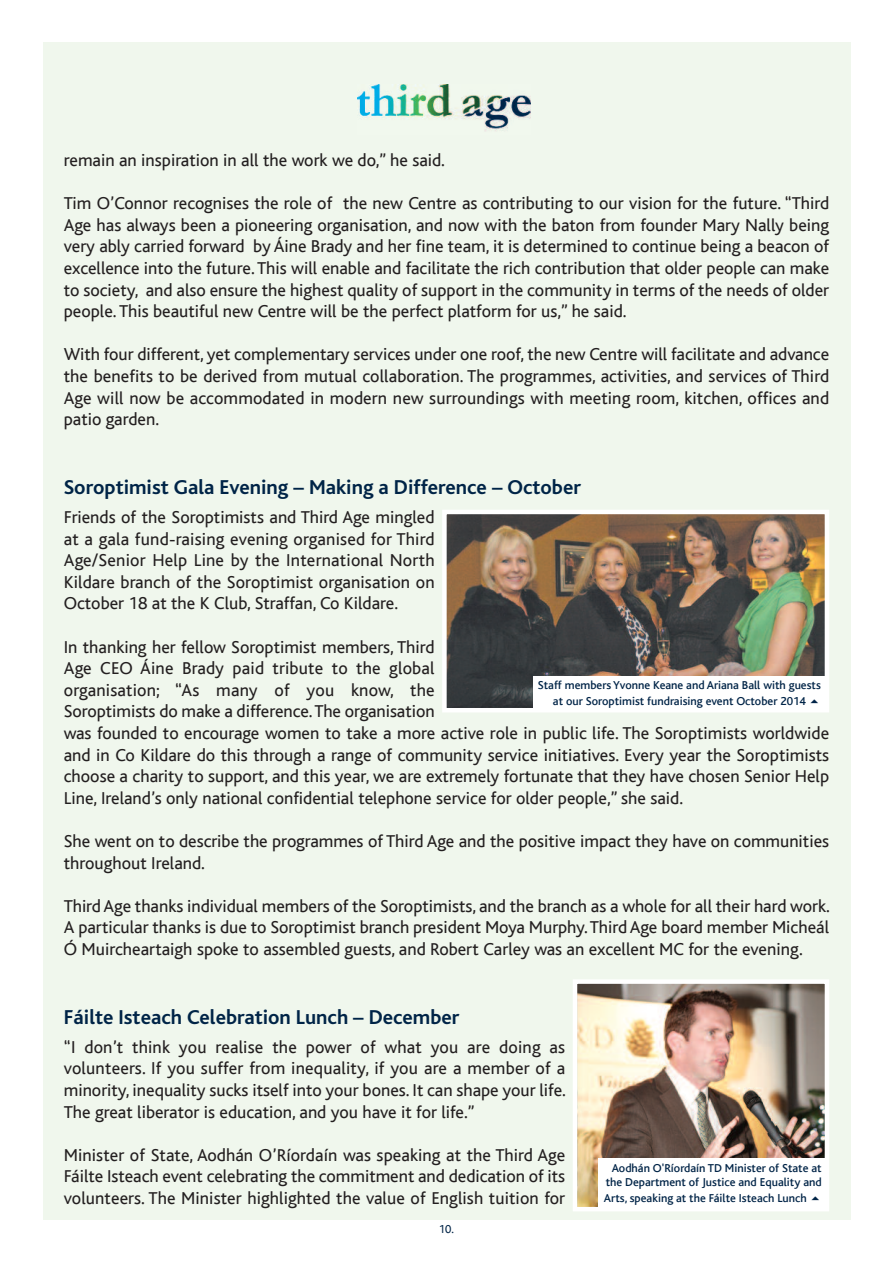
<style>
.page{position:relative;width:893px;height:1263px;background:#fff}
.page>*{position:absolute;margin:0;border:0;box-sizing:border-box;transform-origin:0 0}
.t1{font:700 21px "Bliss";color:#002447}
.t2{font:18px/21.6px "Bliss";color:#231f20;text-align:justify}
.t3{font:500 12px/14.9px "Bliss";color:#002447;text-align:center}
.t4{font:12px "Bliss";color:#002447}
</style>
<div class="page">
<div style="left:43px;top:43px;width:807px;height:1177px;background:#f0f7ed"></div>
<img style="left:447px;top:515px;width:377px;height:192px">
<div style="left:442px;top:510px;width:387px;height:202px;border:4px solid #fff"></div>
<div style="left:533px;top:676px;width:292px;height:35px;background:#fff"></div>
<img style="left:578px;top:984px;width:246px;height:222px">
<div style="left:573px;top:979px;width:256px;height:232px;border:4px solid #fff"></div>
<div style="left:598px;top:1159px;width:228px;height:50px;background:#fff"></div>
<img style="left:358px;top:85px;width:173px;height:46px">
<p class="t2" style="left:64px;top:149px;width:383px">remain an inspiration in all the work we do,” he said.</p>
<p class="t2" style="left:64px;top:192px;width:767px">Tim O’Connor recognises the role of the new Centre as contributing to our vision for the future. “Third Age has always been a pioneering organisation, and now with the baton from founder Mary Nally being very ably carried forward by Áine Brady and her fine team, it is determined to continue being a beacon of excellence into the future. This will enable and facilitate the rich contribution that older people can make to society, and also ensure the highest quality of support in the community in terms of the needs of older people. This beautiful new Centre will be the perfect platform for us,” he said.</p>
<p class="t2" style="left:64px;top:343px;width:767px">With four different, yet complementary services under one roof, the new Centre will facilitate and advance the benefits to be derived from mutual collaboration. The programmes, activities, and services of Third Age will now be accommodated in modern new surroundings with meeting room, kitchen, offices and patio garden.</p>
<p class="t1" style="left:64px;top:480px;width:519px">Soroptimist Gala Evening – Making a Difference – October</p>
<p class="t2" style="left:64px;top:506px;width:372px">Friends of the Soroptimists and Third Age mingled at a gala fund-raising evening organised for Third Age/Senior Help Line by the International North Kildare branch of the Soroptimist organisation on October 18 at the K Club, Straffan, Co Kildare.</p>
<p class="t2" style="left:64px;top:636px;width:767px;text-align:left">In thanking her fellow Soroptimist members, Third<br>Age CEO Áine Brady paid tribute to the global<br>organisation; “As many of you know, the<br>Soroptimists do make a difference.The organisation<br>was founded to encourage women to take a more active role in public life. The Soroptimists worldwide and in Co Kildare do this through a range of community service initiatives. Every year the Soroptimists choose a charity to support, and this year, we are extremely fortunate that they have chosen Senior Help Line, Ireland’s only national confidential telephone service for older people,” she said.</p>
<p class="t2" style="left:64px;top:830px;width:767px">She went on to describe the programmes of Third Age and the positive impact they have on communities throughout Ireland.</p>
<p class="t2" style="left:64px;top:895px;width:768px">ThirdAge thanks individual members of the Soroptimists, and the branch as a whole for all their hard work.<br>A particular thanks is due to Soroptimist branch president Moya Murphy.ThirdAge board member Micheál Ó Muircheartaigh spoke to assembled guests, and Robert Carley was an excellent MC for the evening.</p>
<p class="t3" style="left:538px;top:678px;width:285px;line-height:15.3px">Staff members Yvonne Keane and Ariana Ball with guests at our Soroptimist fundraising event October 2014</p>
<p class="t1" style="left:64px;top:1010px;width:397px">Fáilte Isteach Celebration Lunch – December</p>
<p class="t2" style="left:64px;top:1036px;width:504px">“I don’t think you realise the power of what you are doing as volunteers. If you suffer from inequality, if you are a member of a minority, inequality sucks itself into your bones. It can shape your life.<br>The great liberator is education, and you have it for life.”</p>
<p class="t2" style="left:64px;top:1144px;width:503px">Minister of State, Aodhán O’Ríordaín was speaking at the Third Age Fáilte Isteach event celebrating the commitment and dedication of its volunteers. The Minister highlighted the value of English tuition for</p>
<p class="t4" style="left:439px;top:1222px;width:17px">10.</p>
<p class="t3" style="left:604px;top:1161px;width:219px;text-align:justify;text-indent:8px">Aodhán O'Ríordaín TD Minister of State at the Department of Justice and Equality and Arts, speaking at the Fáilte Isteach Lunch</p>
</div>
